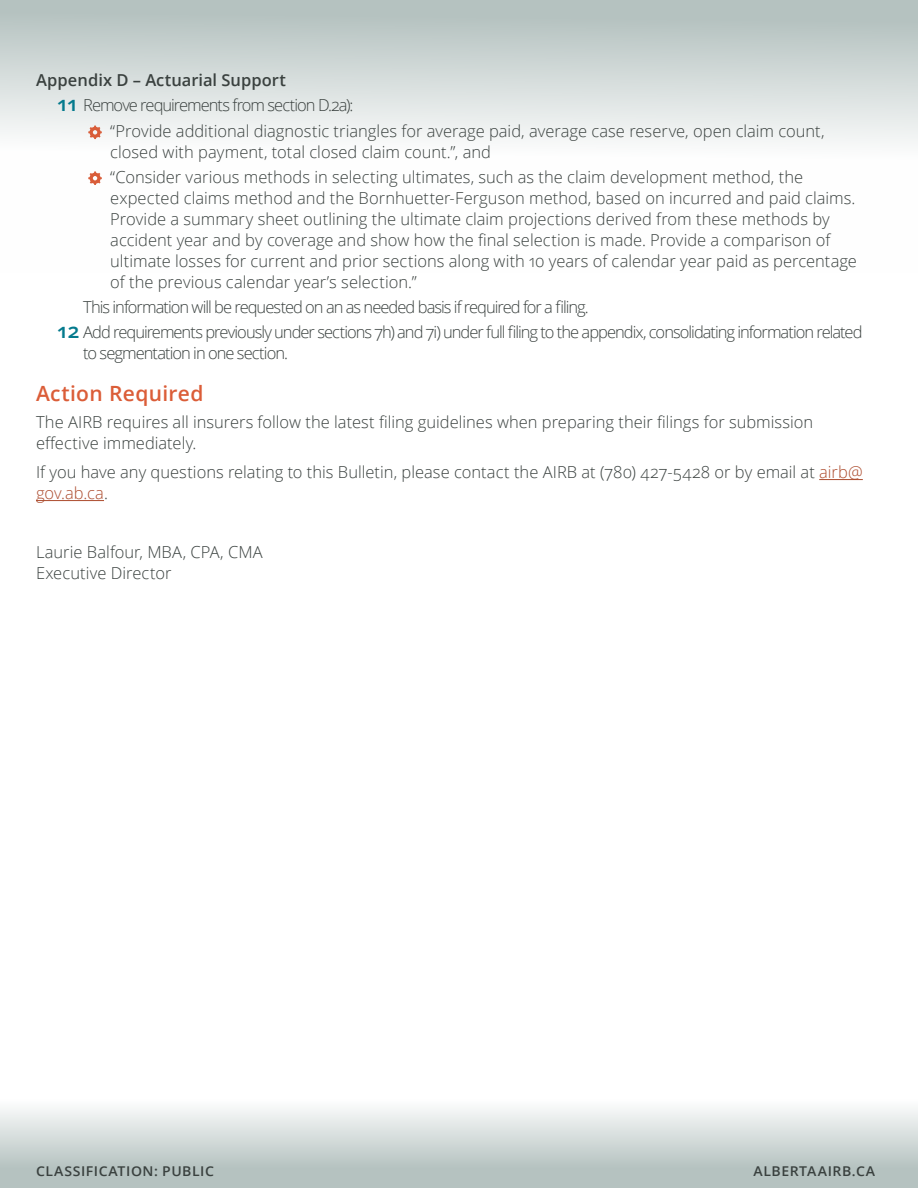
<style>
.page{position:relative;width:918px;height:1188px;background:#fff}
.page>*{position:absolute;margin:0;border:0;box-sizing:border-box;transform-origin:0 0}
.Heading_6{font:600 21px "Open Sans";letter-spacing:.015em;color:#db5d38}
.main_bullet_2{font:300 16.5px/21px "Open Sans";color:#3a413f}
.main_text_2{font:300 16.5px/21px "Open Sans";color:#3a413f}
.main_bullet_2-2{font:300 16.5px/21px "Open Sans";letter-spacing:-.06em;color:#3a413f}
.main_numbers_indent{font:300 16.5px "Open Sans";letter-spacing:-.06em;color:#3a413f}
.main_text_2-2{font:600 16.5px "Open Sans";letter-spacing:.005em;color:#3a413f}
.Body_Text_-_Taglines{font:600 13.5px "Open Sans";letter-spacing:.04em;color:#3a413f;scale:1.04 1}
.s1{font-weight:600;font-size:21px;color:#047a8d}
.s2{color:#ac4b2d}
</style>
<div class="page">
<svg style="left:0;top:0;width:918px;height:143px;background:#d2d9d8"></svg>
<div style="left:0;top:1100px;width:918px;height:88px;background:linear-gradient(to bottom,#fafbfa,#aab9b6)"></div>
<hr style="left:819px;top:479px;width:44px;height:1px;background:#ac4b2d">
<hr style="left:36px;top:500px;width:68px;height:1px;background:#ac4b2d">
<svg style="left:88px;top:126px;width:14px;height:13px"></svg>
<svg style="left:88px;top:171px;width:14px;height:14px"></svg>
<p class="main_text_2-2" style="left:36px;top:69px;width:252px">Appendix D – Actuarial Support</p>
<p class="main_bullet_2-2" style="left:58px;top:94px;width:297px"><span class="s1">11</span> Remove requirements from section D.2a):</p>
<p class="main_bullet_2" style="left:110px;top:120px;width:716px">“Provide additional diagnostic triangles for average paid, average case reserve, open claim count, closed with payment, total closed claim count.”, and</p>
<p class="main_bullet_2" style="left:110px;top:166px;width:748px">“Consider various methods in selecting ultimates, such as the claim development method, the expected claims method and the Bornhuetter-Ferguson method, based on incurred and paid claims.<br>Provide a summary sheet outlining the ultimate claim projections derived from these methods by accident year and by coverage and show how the final selection is made. Provide a comparison of ultimate losses for current and prior sections along with 10 years of calendar year paid as percentage of the previous calendar year’s selection.”</p>
<p class="main_numbers_indent" style="left:83px;top:296px;width:507px">This information will be requested on an as needed basis if required for a filing.</p>
<p class="main_bullet_2-2" style="left:83px;top:321px;width:781px;text-indent:-26px"><span class="s1">12</span> Add requirements previously under sections 7h) and 7i) under full filing to the appendix, consolidating information related to segmentation in one section.</p>
<p class="Heading_6" style="left:36px;top:379px;width:169px">Action Required</p>
<p class="main_text_2" style="left:36px;top:411px;width:779px">The AIRB requires all insurers follow the latest filing guidelines when preparing their filings for submission effective immediately.</p>
<p class="main_text_2" style="left:36px;top:461px;width:828px">If you have any questions relating to this Bulletin, please contact the AIRB at (780) 427-5428 or by email at <span class="s2">airb@ gov.ab.ca</span>.</p>
<p class="main_text_2" style="left:36px;top:541px;width:228px">Laurie Balfour, MBA, CPA, CMA</p>
<p class="main_text_2" style="left:36px;top:562px;width:137px">Executive Director</p>
<p class="Body_Text_-_Taglines" style="left:36px;top:1162px;width:173px">CLASSIFICATION: PUBLIC</p>
<p class="Body_Text_-_Taglines" style="left:753px;top:1162px;width:119px">ALBERTAAIRB.CA</p>
</div>
